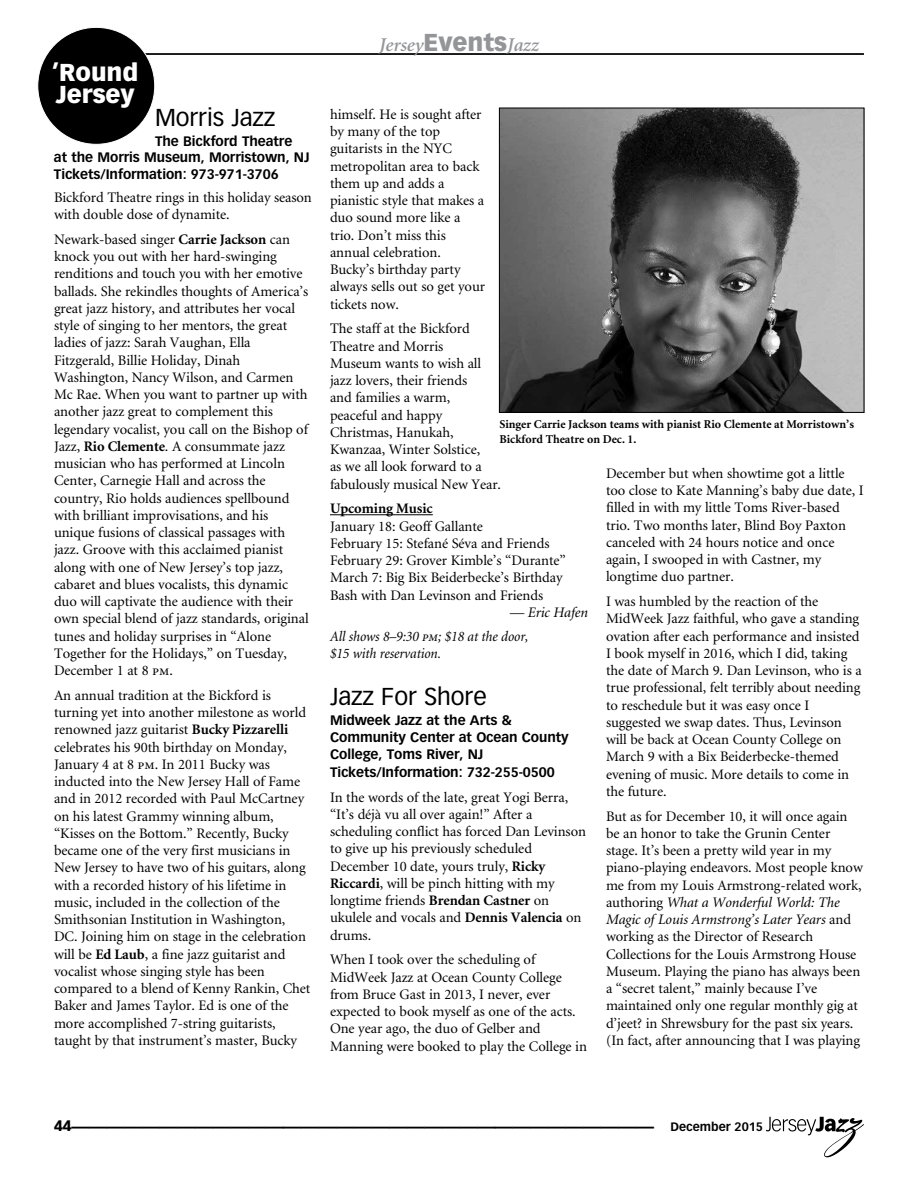
<style>
.page{position:relative;width:918px;height:1188px;background:#fff}
.page>*{position:absolute;margin:0;border:0;box-sizing:border-box;transform-origin:0 0}
.t1{font:700 36px "Vectora LH";color:#000}
.t2{font:24px "Vectora LH";letter-spacing:-.005em;color:#000}
.t3{font:900 24px/22.5px "Vectora LH";letter-spacing:-.005em;color:#fff}
.t4{font:italic 600 19.5px "Minion";letter-spacing:-.005em;color:#939598}
.t5{font:900 15px "Vectora LH";color:#000}
.t6{font:14.55px/17.2px "Minion";letter-spacing:-.005em;color:#000}
.t7{font:italic 14.55px/24.5px "Minion";letter-spacing:-.005em;color:#000}
.t8{font:italic 14.55px "Minion";letter-spacing:-.005em;color:#000;scale:.95 1}
.t9{font:700 14.55px "Minion";letter-spacing:-.005em;color:#000}
.t10{font:700 13.5px/17.1px "Vectora LH";letter-spacing:-.005em;color:#000}
.t11{font:700 12px/15px "Minion";color:#000}
.t12{font:700 12px "Vectora LH";color:#000}
.s1{font-weight:700}
.s2{font-family:"Minion Regular SC"}
.s3{font-family:"Vectora LH";font-weight:900;font-style:normal;font-size:24px}
.s4{font-family:"Minion Italic SC";font-style:normal}
.s5{font-style:italic}
</style>
<div class="page">
<svg style="left:766px;top:1117px;width:98px;height:40px"></svg>
<hr style="left:330px;top:514px;width:103px;height:1px;background:#000">
<hr style="left:54px;top:54px;width:810px;height:1px;background:#000">
<div style="left:38px;top:27px;width:117px;height:117px;background:#000;border-radius:50%"></div>
<img style="left:501px;top:110px;width:361px;height:301px">
<div style="left:499px;top:108px;width:365px;height:305px;border:1px solid #000"></div>
<h2 class="t3" style="left:52px;top:61px;width:88px">’Round<br>Jersey</h2>
<h2 class="t2" style="left:155px;top:103px;width:122px">Morris Jazz</h2>
<p class="t10" style="left:54px;top:132px;width:257px;line-height:16.5px;text-indent:101px">The Bickford Theatre<br>at the Morris Museum, Morristown, NJ<br>Tickets/Information: 973-971-3706</p>
<p class="t6" style="left:54px;top:189px;width:259px">Bickford Theatre rings in this holiday season with double dose of dynamite.</p>
<p class="t6" style="left:54px;top:231px;width:256px">Newark-based singer <span class="s1">Carrie Jackson</span> can knock you out with her hard-swinging renditions and touch you with her emotive ballads. She rekindles thoughts of America’s great jazz history, and attributes her vocal style of singing to her mentors, the great ladies of jazz: Sarah Vaughan, Ella Fitzgerald, Billie Holiday, Dinah Washington, Nancy Wilson, and Carmen Mc Rae. When you want to partner up with another jazz great to complement this legendary vocalist, you call on the Bishop of Jazz, <span class="s1">Rio Clemente</span>. A consummate jazz musician who has performed at Lincoln Center, Carnegie Hall and across the country, Rio holds audiences spellbound with brilliant improvisations, and his unique fusions of classical passages with jazz. Groove with this acclaimed pianist along with one of New Jersey’s top jazz, cabaret and blues vocalists, this dynamic duo will captivate the audience with their own special blend of jazz standards, original tunes and holiday surprises in “Alone Together for the Holidays,” on Tuesday, December 1 at 8 <span class="s2">pm</span>.</p>
<p class="t6" style="left:54px;top:687px;width:258px">An annual tradition at the Bickford is turning yet into another milestone as world renowned jazz guitarist <span class="s1">Bucky Pizzarelli </span>celebrates his 90th birthday on Monday, January 4 at 8 <span class="s2">pm</span>. In 2011 Bucky was inducted into the New Jersey Hall of Fame and in 2012 recorded with Paul McCartney on his latest Grammy winning album, “Kisses on the Bottom.” Recently, Bucky became one of the very first musicians in New Jersey to have two of his guitars, along with a recorded history of his lifetime in music, included in the collection of the Smithsonian Institution in Washington, DC. Joining him on stage in the celebration will be <span class="s1">Ed Laub</span>, a fine jazz guitarist and vocalist whose singing style has been compared to a blend of Kenny Rankin, Chet Baker and James Taylor. Ed is one of the more accomplished 7-string guitarists, taught by that instrument’s master, Bucky</p>
<h3 class="t4" style="left:379px;top:35px;width:161px">Jersey<span class="s3">Events</span>Jazz</h3>
<p class="t6" style="left:330px;top:106px;width:157px">himself. He is sought after by many of the top guitarists in the NYC metropolitan area to back them up and adds a pianistic style that makes a duo sound more like a trio. Don’t miss this annual celebration.<br>Bucky’s birthday party always sells out so get your tickets now.</p>
<p class="t6" style="left:330px;top:321px;width:173px">The staff at the Bickford<br>Theatre and Morris<br>Museum wants to wish all jazz lovers, their friends<br>and families a warm, peaceful and happy<br>Christmas, Hanukah,<br>Kwanzaa, Winter Solstice,<br>as we all look forward to a fabulously musical New Year.</p>
<p class="t9" style="left:330px;top:501px;width:104px">Upcoming Music</p>
<p class="t6" style="left:330px;top:518px;width:237px">January 18: Geoff Gallante<br>February 15: Stefané Séva and Friends February 29: Grover Kimble’s “Durante” March 7: Big Bix Beiderbecke’s Birthday Bash with Dan Levinson and Friends</p>
<p class="t7" style="left:330px;top:601px;width:259px;text-indent:180px">— Eric Hafen<br>All shows 8–9:30 <span class="s4">pm</span>; $18 at the door,</p>
<p class="t8" style="left:330px;top:646px;width:118px">$15 with reservation.</p>
<h2 class="t2" style="left:330px;top:683px;width:158px">Jazz For Shore</h2>
<p class="t10" style="left:330px;top:712px;width:240px">Midweek Jazz at the Arts &amp;<br>Community Center at Ocean County<br>College, Toms River, NJ<br>Tickets/Information: 732-255-0500</p>
<p class="t6" style="left:330px;top:789px;width:258px">In the words of the late, great Yogi Berra, “It’s déjà vu all over again!” After a scheduling conflict has forced Dan Levinson to give up his previously scheduled December 10 date, yours truly, <span class="s1">Ricky Riccardi</span>, will be pinch hitting with my longtime friends <span class="s1">Brendan Castner</span> on ukulele and vocals and <span class="s1">Dennis Valencia</span> on drums.</p>
<p class="t6" style="left:330px;top:952px;width:259px">When I took over the scheduling of MidWeek Jazz at Ocean County College from Bruce Gast in 2013, I never, ever expected to book myself as one of the acts.<br>One year ago, the duo of Gelber and Manning were booked to play the College in</p>
<p class="t11" style="left:499px;top:417px;width:356px">Singer Carrie Jackson teams with pianist Rio Clemente at Morristown’s<br>Bickford Theatre on Dec. 1.</p>
<p class="t6" style="left:606px;top:465px;width:259px">December but when showtime got a little too close to Kate Manning’s baby due date, I filled in with my little Toms River-based trio. Two months later, Blind Boy Paxton canceled with 24 hours notice and once again, I swooped in with Castner, my longtime duo partner.</p>
<p class="t6" style="left:606px;top:593px;width:257px">I was humbled by the reaction of the MidWeek Jazz faithful, who gave a standing ovation after each performance and insisted I book myself in 2016, which I did, taking the date of March 9. Dan Levinson, who is a true professional, felt terribly about needing to reschedule but it was easy once I suggested we swap dates. Thus, Levinson will be back at Ocean County College on March 9 with a Bix Beiderbecke-themed evening of music. More details to come in the future.</p>
<p class="t6" style="left:606px;top:808px;width:258px">But as for December 10, it will once again be an honor to take the Grunin Center stage. It’s been a pretty wild year in my piano-playing endeavors. Most people know me from my Louis Armstrong-related work, authoring <span class="s5">What a Wonderful World: The Magic of Louis Armstrong’s Later Years</span> and working as the Director of Research Collections for the Louis Armstrong House Museum. Playing the piano has always been a “secret talent,” mainly because I’ve maintained only one regular monthly gig at d’jeet? in Shrewsbury for the past six years. (In fact, after announcing that I was playing</p>
<p class="t5" style="left:54px;top:1117px;width:19px">44</p>
<h1 class="t1" style="left:72px;top:1089px;width:19px">D</h1>
<p class="t12" style="left:671px;top:1120px;width:94px">December 2015</p>
</div>
